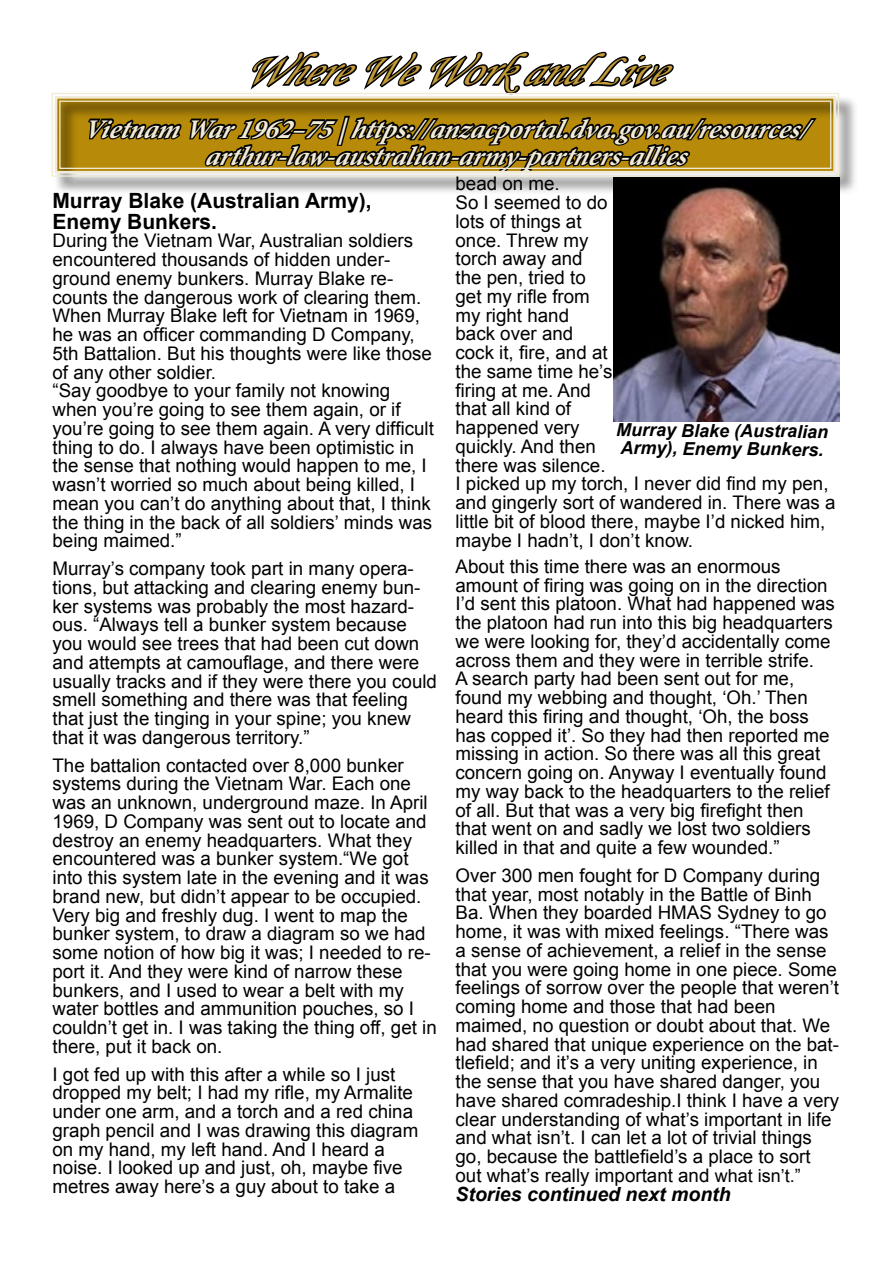
<style>
.page{position:relative;width:893px;height:1263px;background:#fff}
.page>*{position:absolute;margin:0;border:0;box-sizing:border-box;transform-origin:0 0}
.t1{font:italic 45px "Monotype Corsiva";color:#c49c39}
.t2{font:italic 700 27px/27px "Minion Pro";color:#f0ead6;text-align:center}
.t3{font:700 21px/21px "Arial";color:#000}
.t4{font:italic 700 19.5px "Arial";color:#000}
.t5{font:18.75px/18.8px "Arial";color:#000}
.t6{font:italic 700 18px/17.9px "Arial";color:#000}
.s1{font-size:18px}
</style>
<div class="page">
<svg style="left:250px;top:51px;width:424px;height:41px"></svg>
<div style="left:53px;top:95px;width:804px;height:100px;background:#000;opacity:.75"></div>
<svg style="left:51px;top:92px;width:789px;height:85px"></svg>
<div style="left:55px;top:96px;width:781px;height:77px;border:3px solid #f0ead6"></div>
<div style="left:59px;top:101px;width:772px;height:68px;border:1px solid #f0ead6"></div>
<img style="left:614px;top:177px;width:225px;height:245px">
<h1 class="t1" style="left:242px;top:43px;width:450px">WhereWeWorkandLive</h1>
<h2 class="t2" style="left:83px;top:115px;width:736px">Vietnam War1962–75|https://anzacportal.dva.gov.au/resources/ arthur-law-australian-army -partners-allies</h2>
<p class="t5" style="left:455px;top:174px;width:382px">bead on me.<br>So I seemed to do<br>lots of things at<br>once. Threw my<br>torch away and<br>the pen, tried to<br>get my rifle from<br>my right hand<br>back over and<br>cock it, fire, and at<br>the same time he’s<br>firing at me. And<br>that all kind of<br>happened very<br>quickly. And then<br>there was silence.<br>I picked up my torch, I never did find my pen, and gingerly sort of wandered in. There was a little bit of blood there, maybe I’d nicked him, maybe I hadn’t, I don’t know.</p>
<p class="t5" style="left:455px;top:557px;width:381px">About this time there was an enormous amount of firing was going on in the direction I’d sent this platoon. What had happened was the platoon had run into this big headquarters we were looking for, they’d accidentally come across them and they were in terrible strife.<br>A search party had been sent out for me, found my webbing and thought, ‘Oh.’ Then heard this firing and thought, ‘Oh, the boss has copped it’. So they had then reported me missing in action. So there was all this great concern going on. Anyway I eventually found my way back to the headquarters to the relief of all. But that was a very big firefight then that went on and sadly we lost two soldiers killed in that and quite a few wounded.”</p>
<p class="t5" style="left:455px;top:866px;width:385px">Over 300 men fought for D Company during that year, most notably in the Battle of Binh Ba. When they boarded HMAS Sydney to go home, it was with mixed feelings. “There was a sense of achievement, a relief in the sense that you were going home in one piece. Some feelings of sorrow over the people that weren’t coming home and those that had been maimed, no question or doubt about that. We had shared that unique experience on the bat&shy;tlefield; and it’s a very uniting experience, in the sense that you have shared danger, you have shared comradeship.I think I have a very clear understanding of what’s important in life and what isn’t. I can let a lot of trivial things go, because the battlefield’s a place to sort out what’s really important and <span class="s1">what isn’t.”</span></p>
<p class="t4" style="left:455px;top:1181px;width:277px">Stories continued next month</p>
<p class="t3" style="left:52px;top:190px;width:320px">Murray Blake (Australian Army),<br>Enemy Bunkers.</p>
<p class="t5" style="left:52px;top:231px;width:383px">During the Vietnam War, Australian soldiers encountered thousands of hidden under&shy;ground enemy bunkers. Murray Blake re&shy;counts the dangerous work of clearing them.<br>When Murray Blake left for Vietnam in 1969, he was an officer commanding D Company, 5th Battalion. But his thoughts were like those of any other soldier.<br>“Say goodbye to your family not knowing when you’re going to see them again, or if you’re going to see them again. A very difficult thing to do. I always have been optimistic in the sense that nothing would happen to me, I wasn’t worried so much about being killed, I mean you can’t do anything about that, I think the thing in the back of all soldiers’ minds was being maimed.”</p>
<p class="t5" style="left:52px;top:559px;width:386px">Murray’s company took part in many opera&shy;tions, but attacking and clearing enemy bun&shy;ker systems was probably the most hazard&shy;ous. “Always tell a bunker system because you would see trees that had been cut down and attempts at camouflage, and there were usually tracks and if they were there you could smell something and there was that feeling that just the tinging in your spine; you knew that it was dangerous territory.”</p>
<p class="t5" style="left:52px;top:755px;width:386px">The battalion contacted over 8,000 bunker systems during the Vietnam War. Each one was an unknown, underground maze. In April 1969, D Company was sent out to locate and destroy an enemy headquarters. What they encountered was a bunker system.“We got into this system late in the evening and it was brand new, but didn’t appear to be occupied.<br>Very big and freshly dug. I went to map the bunker system, to draw a diagram so we had some notion of how big it was; I needed to re&shy;port it. And they were kind of narrow these bunkers, and I used to wear a belt with my water bottles and ammunition pouches, so I couldn’t get in. I was taking the thing off, get in there, put it back on.</p>
<p class="t5" style="left:52px;top:1064px;width:367px">I got fed up with this after a while so I just dropped my belt; I had my rifle, my Armalite under one arm, and a torch and a red china graph pencil and I was drawing this diagram on my hand, my left hand. And I heard a noise. I looked up and just, oh, maybe five metres away here’s a guy about to take a</p>
<p class="t6" style="left:616px;top:422px;width:214px">Murray Blake (Australian<br>Army), Enemy Bunkers.</p>
</div>
